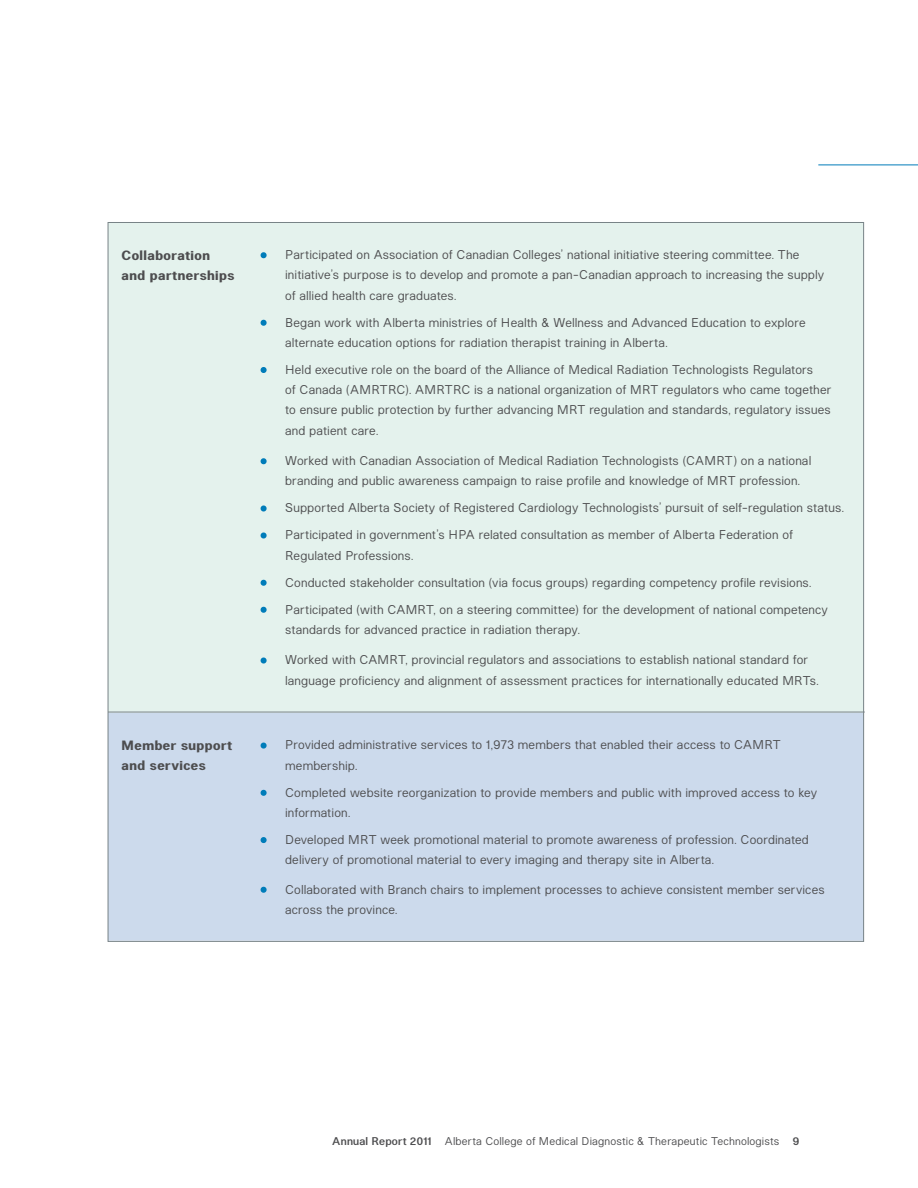
<style>
.page{position:relative;width:918px;height:1188px;background:#fff}
.page>*{position:absolute;margin:0;border:0;box-sizing:border-box;transform-origin:0 0}
.t1{font:700 13.5px/20.2px "Heltar";letter-spacing:.035em;color:#4d4d4f}
.t2{font:12.75px/20.2px "Heltar";letter-spacing:.015em;color:#4d4d4f}
.t3{font:11.25px "Heltar";letter-spacing:.02em;color:#4d4d4f}
.s1{font-weight:600}
</style>
<div class="page">
<hr style="left:818px;top:165px;width:100px;height:1px;background:#007cb9">
<div style="left:110px;top:224px;width:752px;height:488px;background:#e4f2ed"></div>
<div style="left:110px;top:713px;width:752px;height:227px;background:#ccdaec"></div>
<hr style="left:108px;top:712px;width:757px;height:1px;background:#788387">
<svg style="left:258px;top:250px;width:11px;height:11px"></svg>
<svg style="left:258px;top:317px;width:11px;height:11px"></svg>
<svg style="left:258px;top:364px;width:11px;height:11px"></svg>
<svg style="left:258px;top:456px;width:11px;height:11px"></svg>
<svg style="left:258px;top:503px;width:11px;height:11px"></svg>
<svg style="left:258px;top:530px;width:11px;height:11px"></svg>
<svg style="left:258px;top:577px;width:11px;height:11px"></svg>
<svg style="left:258px;top:604px;width:11px;height:11px"></svg>
<svg style="left:258px;top:655px;width:11px;height:11px"></svg>
<svg style="left:258px;top:740px;width:11px;height:11px"></svg>
<svg style="left:258px;top:787px;width:11px;height:11px"></svg>
<svg style="left:258px;top:834px;width:11px;height:11px"></svg>
<svg style="left:258px;top:884px;width:11px;height:11px"></svg>
<p class="t1" style="left:122px;top:244px;width:114px">Collaboration and partnerships</p>
<p class="t2" style="left:285px;top:244px;width:541px">Participated on Association of Canadian Colleges’ national initiative steering committee. The initiative’s purpose is to develop and promote a pan-Canadian approach to increasing the supply of allied health care graduates.</p>
<p class="t2" style="left:285px;top:311px;width:522px">Began work with Alberta ministries of Health &amp; Wellness and Advanced Education to explore alternate education options for radiation therapist training in Alberta.</p>
<p class="t2" style="left:285px;top:359px;width:548px">Held executive role on the board of the Alliance of Medical Radiation Technologists Regulators<br>of Canada (AMRTRC). AMRTRC is a national organization of MRT regulators who came together to ensure public protection by further advancing MRT regulation and standards, regulatory issues and patient care.</p>
<p class="t2" style="left:285px;top:450px;width:527px">Worked with Canadian Association of Medical Radiation Technologists (CAMRT) on a national branding and public awareness campaign to raise profile and knowledge of MRT profession.</p>
<p class="t2" style="left:285px;top:494px;width:560px;line-height:27px">Supported Alberta Society of Registered Cardiology Technologists’ pursuit of self-regulation status.<br>Participated in government’s HPA related consultation as member of Alberta Federation of</p>
<p class="t2" style="left:285px;top:541px;width:544px;line-height:27px">Regulated Professions.<br>Conducted stakeholder consultation (via focus groups) regarding competency profile revisions.<br>Participated (with CAMRT, on a steering committee) for the development of national competency</p>
<p class="t2" style="left:285px;top:619px;width:296px">standards for advanced practice in radiation therapy.</p>
<p class="t2" style="left:285px;top:649px;width:535px">Worked with CAMRT, provincial regulators and associations to establish national standard for language proficiency and alignment of assessment practices for internationally educated MRTs.</p>
<p class="t1" style="left:122px;top:734px;width:112px">Member support and services</p>
<p class="t2" style="left:285px;top:734px;width:497px">Provided administrative services to 1,973 members that enabled their access to CAMRT membership.</p>
<p class="t2" style="left:285px;top:781px;width:534px">Completed website reorganization to provide members and public with improved access to key information.</p>
<p class="t2" style="left:285px;top:829px;width:525px">Developed MRT week promotional material to promote awareness of profession. Coordinated delivery of promotional material to every imaging and therapy site in Alberta.</p>
<p class="t2" style="left:285px;top:878px;width:541px">Collaborated with Branch chairs to implement processes to achieve consistent member services across the province.</p>
<p class="t3" style="left:332px;top:1133px;width:469px"><span class="s1">Annual Report 2011</span> Alberta College of Medical Diagnostic &amp; Therapeutic Technologists <span class="s1">9</span></p>
</div>
